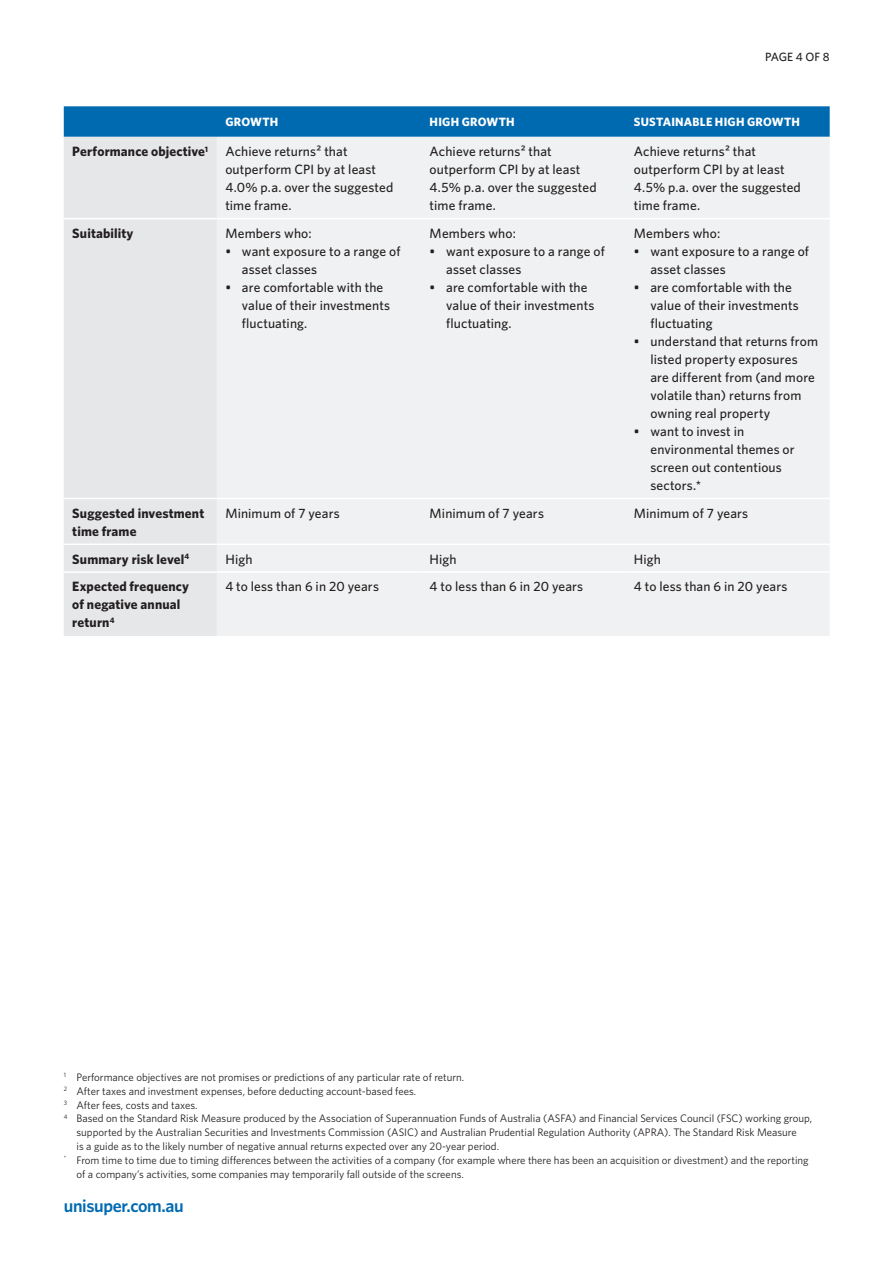
<style>
.page{position:relative;width:893px;height:1263px;background:#fff}
.page>*{position:absolute;margin:0;border:0;box-sizing:border-box;transform-origin:0 0}
.t1{font:600 18px "Whitney";letter-spacing:-.02em;color:#006ab1}
.t2{font:500 13.5px/18px "Whitney";letter-spacing:.01em;color:#231f20}
.t3{font:700 13.5px/18px "Whitney";letter-spacing:.01em;color:#231f20}
.t4{font:700 12px "Whitney";letter-spacing:.02em;color:#fff}
.t5{font:500 12px "Whitney";letter-spacing:-.015em;color:#231f20}
.t6{font:10.8px "Whitney";color:#231f20}
</style>
<div class="page">
<div style="left:64px;top:106px;width:766px;height:31px;background:#006ab1"></div>
<div style="left:64px;top:137px;width:153px;height:499px;background:#e6e7e9"></div>
<div style="left:217px;top:137px;width:613px;height:499px;background:#f0f1f2"></div>
<hr style="left:64px;top:218px;width:153px;height:1px;background:#fff">
<hr style="left:217px;top:218px;width:204px;height:1px;background:#fff">
<hr style="left:421px;top:218px;width:204px;height:1px;background:#fff">
<hr style="left:625px;top:218px;width:205px;height:1px;background:#fff">
<hr style="left:64px;top:498px;width:153px;height:1px;background:#fff">
<hr style="left:217px;top:498px;width:204px;height:1px;background:#fff">
<hr style="left:421px;top:498px;width:204px;height:1px;background:#fff">
<hr style="left:625px;top:498px;width:205px;height:1px;background:#fff">
<hr style="left:64px;top:543px;width:153px;height:2px;background:#fff">
<hr style="left:217px;top:543px;width:204px;height:2px;background:#fff">
<hr style="left:421px;top:543px;width:204px;height:2px;background:#fff">
<hr style="left:625px;top:543px;width:205px;height:2px;background:#fff">
<hr style="left:64px;top:571px;width:153px;height:2px;background:#fff">
<hr style="left:217px;top:571px;width:204px;height:2px;background:#fff">
<hr style="left:421px;top:571px;width:204px;height:2px;background:#fff">
<hr style="left:625px;top:571px;width:205px;height:2px;background:#fff">
<p class="t5" style="left:765px;top:49px;width:66px">PAGE 4 OF 8</p>
<p class="t4" style="left:225px;top:114px;width:55px">GROWTH</p>
<p class="t4" style="left:430px;top:114px;width:87px">HIGH GROWTH</p>
<p class="t4" style="left:634px;top:114px;width:168px">SUSTAINABLE HIGH GROWTH</p>
<p class="t3" style="left:72px;top:142px;width:137px">Performance objective<sup>1</sup></p>
<p class="t2" style="left:225px;top:142px;width:169px">Achieve returns² that outperform CPI by at least<br>4.0% p.a. over the suggested time frame.</p>
<p class="t2" style="left:430px;top:142px;width:168px">Achieve returns² that outperform CPI by at least<br>4.5% p.a. over the suggested time frame.</p>
<p class="t2" style="left:634px;top:142px;width:168px">Achieve returns² that outperform CPI by at least<br>4.5% p.a. over the suggested time frame.</p>
<p class="t3" style="left:72px;top:224px;width:63px">Suitability</p>
<p class="t2" style="left:225px;top:224px;width:88px">Members who:</p>
<p class="t2" style="left:242px;top:242px;width:160px;text-indent:-16px">• want exposure to a range of asset classes</p>
<p class="t2" style="left:242px;top:278px;width:150px;text-indent:-16px">• are comfortable with the value of their investments fluctuating.</p>
<p class="t2" style="left:430px;top:224px;width:88px">Members who:</p>
<p class="t2" style="left:446px;top:242px;width:160px;text-indent:-16px">• want exposure to a range of asset classes</p>
<p class="t2" style="left:446px;top:278px;width:150px;text-indent:-16px">• are comfortable with the value of their investments fluctuating.</p>
<p class="t2" style="left:634px;top:224px;width:88px">Members who:</p>
<p class="t2" style="left:650px;top:242px;width:160px;text-indent:-16px">• want exposure to a range of asset classes</p>
<p class="t2" style="left:650px;top:278px;width:150px;text-indent:-16px">• are comfortable with the value of their investments fluctuating</p>
<p class="t2" style="left:650px;top:332px;width:169px;text-indent:-16px">• understand that returns from listed property exposures are different from (and more volatile than) returns from owning real property</p>
<p class="t2" style="left:650px;top:422px;width:146px;text-indent:-16px">• want to invest in environmental themes or screen out contentious sectors.*</p>
<p class="t3" style="left:72px;top:504px;width:133px">Suggested investment time frame</p>
<p class="t2" style="left:225px;top:504px;width:116px">Minimum of 7 years</p>
<p class="t2" style="left:430px;top:504px;width:116px">Minimum of 7 years</p>
<p class="t2" style="left:634px;top:504px;width:116px">Minimum of 7 years</p>
<p class="t3" style="left:72px;top:550px;width:118px">Summary risk level<sup>4</sup></p>
<p class="t2" style="left:225px;top:550px;width:29px">High</p>
<p class="t2" style="left:430px;top:550px;width:29px">High</p>
<p class="t2" style="left:634px;top:550px;width:29px">High</p>
<p class="t3" style="left:72px;top:577px;width:118px">Expected frequency of negative annual return<sup>4</sup></p>
<p class="t2" style="left:225px;top:577px;width:155px">4 to less than 6 in 20 years</p>
<p class="t2" style="left:430px;top:577px;width:155px">4 to less than 6 in 20 years</p>
<p class="t2" style="left:634px;top:577px;width:155px">4 to less than 6 in 20 years</p>
<p class="t6" style="left:64px;top:1070px;width:402px"><sup>1</sup> Performance objectives are not promises or predictions of any particular rate of return.</p>
<p class="t6" style="left:64px;top:1084px;width:354px"><sup>2</sup> After taxes and investment expenses, before deducting account-based fees.</p>
<p class="t6" style="left:64px;top:1097px;width:135px"><sup>3</sup> After fees, costs and taxes.</p>
<p class="t6" style="left:64px;top:1111px;width:750px"><sup>4</sup> Based on the Standard Risk Measure produced by the Association of Superannuation Funds of Australia (ASFA) and Financial Services Council (FSC) working group,</p>
<p class="t6" style="left:77px;top:1125px;width:722px">supported by the Australian Securities and Investments Commission (ASIC) and Australian Prudential Regulation Authority (APRA). The Standard Risk Measure</p>
<p class="t6" style="left:77px;top:1139px;width:424px">is a guide as to the likely number of negative annual returns expected over any 20-year period.</p>
<p class="t6" style="left:64px;top:1153px;width:746px"><sup>*</sup> From time to time due to timing differences between the activities of a company (for example where there has been an acquisition or divestment) and the reporting</p>
<p class="t6" style="left:77px;top:1167px;width:389px">of a company’s activities, some companies may temporarily fall outside of the screens.</p>
<h1 class="t1" style="left:64px;top:1194px;width:122px">unisuper.com.au</h1>
</div>
